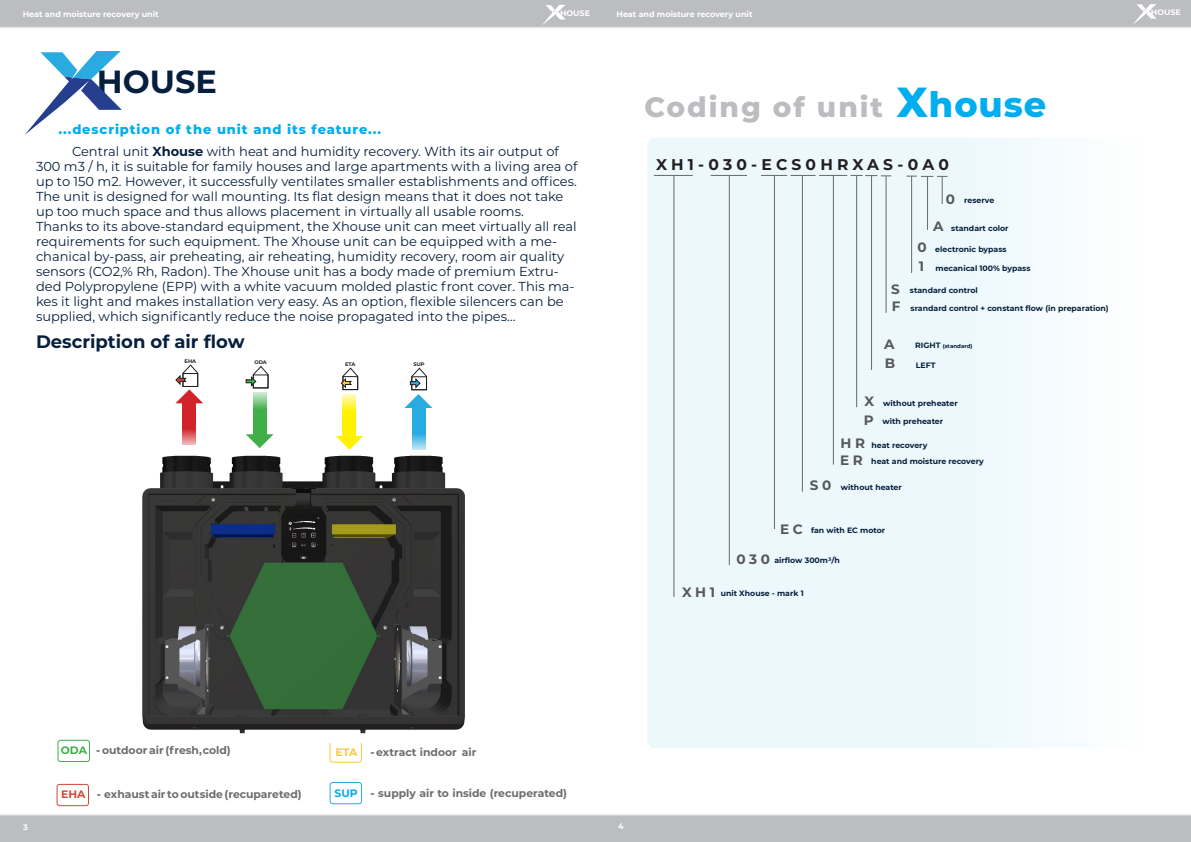
<style>
.page{position:relative;width:1191px;height:842px;background:#fff}
.page>*{position:absolute;margin:0;border:0;box-sizing:border-box;transform-origin:0 0}
.t1{font:700 32px "Montserrat";color:#061f3d}
.t2{font:800 28px "Montserrat";letter-spacing:.07em;color:#bcbdc0}
.t3{font:700 18px "Montserrat";color:#061f3d}
.t4{font:700 15.5px "Montserrat";letter-spacing:.265em;color:#231f20}
.t5{font:700 13.6px "Montserrat";letter-spacing:.255em;color:#57585a}
.t6{font:13px/15px "Montserrat";color:#061f3d}
.t7{font:800 13px "Montserrat";letter-spacing:.07em;color:#00aeef}
.t8{font:700 10.8px "Montserrat";color:#6c6d70}
.t9{font:700 8px "Montserrat";color:#fff}
.t10{font:700 7.8px "Montserrat";color:#061f3d}
.t11{font:700 5.5px "Montserrat";color:#061f3d}
.t12{font:700 5.2px "Montserrat";color:#231f20}
.s1{font-weight:700}
.s2{font-size:42px;color:#00aeef}
.s3{font-size:35px;color:#00aeef}
.s4{font-size:7.8px}
.s5{color:#40ae49}
.s6{color:#57585a}
.s7{color:#d24933}
.s8{color:#fec83d}
.s9{color:#00aeef}
</style>
<div class="page">
<div style="left:0;top:814px;width:1191px;height:28px;background:#bcbdc0"></div>
<svg style="left:25px;top:51px;width:97px;height:84px"></svg>
<div style="left:58px;top:740px;width:32px;height:22px;border:1px solid #40ae49;border-radius:3px"></div>
<div style="left:330px;top:782px;width:32px;height:22px;border:1px solid #29abe2;border-radius:3px"></div>
<div style="left:330px;top:741px;width:32px;height:21px;border:1px solid #fec83d;border-radius:3px"></div>
<div style="left:57px;top:784px;width:32px;height:22px;border:1px solid #d24933;border-radius:3px"></div>
<div style="left:647px;top:138px;width:495px;height:610px;background:linear-gradient(to right,#e9f6fc,#f7fcfe);border-radius:9px"></div>
<hr style="left:710px;top:175px;width:37px;height:1px;background:#6f7073">
<hr style="left:654px;top:175px;width:39px;height:1px;background:#6f7073">
<svg style="left:906px;top:176px;width:41px;height:28px"></svg>
<hr style="left:927px;top:176px;width:1px;height:54px;background:#6f7073">
<hr style="left:911px;top:176px;width:1px;height:97px;background:#6f7073">
<hr style="left:885px;top:176px;width:1px;height:137px;background:#6f7073">
<hr style="left:871px;top:175px;width:1px;height:195px;background:#6f7073">
<hr style="left:856px;top:176px;width:1px;height:231px;background:#6f7073">
<hr style="left:833px;top:176px;width:1px;height:289px;background:#6f7073">
<hr style="left:802px;top:176px;width:1px;height:316px;background:#6f7073">
<hr style="left:774px;top:176px;width:1px;height:353px;background:#6f7073">
<hr style="left:729px;top:176px;width:1px;height:389px;background:#6f7073">
<hr style="left:673px;top:175px;width:1px;height:422px;background:#6f7073">
<svg style="left:761px;top:175px;width:130px;height:1px"></svg>
<div style="left:0;top:0;width:1191px;height:29px;background:#bcbdc0"></div>
<svg style="left:542px;top:5px;width:24px;height:20px"></svg>
<img style="left:142px;top:444px;width:323px;height:298px">
<svg style="left:412px;top:408px;width:13px;height:42px"></svg>
<svg style="left:182px;top:403px;width:14px;height:42px"></svg>
<svg style="left:253px;top:392px;width:13px;height:42px"></svg>
<svg style="left:246px;top:434px;width:27px;height:14px"></svg>
<svg style="left:342px;top:394px;width:14px;height:42px"></svg>
<svg style="left:335px;top:436px;width:28px;height:14px"></svg>
<svg style="left:404px;top:367px;width:28px;height:41px"></svg>
<svg style="left:245px;top:366px;width:24px;height:23px"></svg>
<svg style="left:175px;top:364px;width:28px;height:39px"></svg>
<svg style="left:340px;top:367px;width:18px;height:23px"></svg>
<svg style="left:1133px;top:4px;width:23px;height:20px"></svg>
<p class="t9" style="left:23px;top:8px;width:137px">Heat and moisture recovery unit</p>
<p class="t9" style="left:560px;top:8px;width:31px">HOUSE</p>
<p class="t9" style="left:616px;top:9px;width:137px">Heat and moisture recovery unit</p>
<p class="t1" style="left:97px;top:59px;width:121px">HOUSE</p>
<p class="t7" style="left:59px;top:120px;width:324px">...description of the unit and its feature...</p>
<p class="t6" style="left:36px;top:143px;width:543px;text-indent:36px">Central unit <span class="s1">Xhouse</span> with heat and humidity recovery. With its air output of 300 m3 / h, it is suitable for family houses and large apartments with a living area of up to 150 m2. However, it successfully ventilates smaller establishments and offices.<br>The unit is designed for wall mounting. Its flat design means that it does not take up too much space and thus allows placement in virtually all usable rooms.<br>Thanks to its above-standard equipment, the Xhouse unit can meet virtually all real requirements for such equipment. The Xhouse unit can be equipped with a me&shy;chanical by-pass, air preheating, air reheating, humidity recovery, room air quality sensors (CO2,% Rh, Radon). The Xhouse unit has a body made of premium Extru&shy;ded Polypropylene (EPP) with a white vacuum molded plastic front cover. This ma&shy;kes it light and makes installation very easy. As an option, flexible silencers can be supplied, which significantly reduce the noise propagated into the pipes…</p>
<p class="t3" style="left:36px;top:328px;width:210px">Description of air flow</p>
<p class="t12" style="left:184px;top:357px;width:13px">EHA</p>
<p class="t12" style="left:254px;top:358px;width:14px">ODA</p>
<p class="t12" style="left:413px;top:360px;width:13px">SUP</p>
<p class="t12" style="left:345px;top:360px;width:12px">ETA</p>
<p class="t2" style="left:644px;top:87px;width:403px">Coding of unit <span class="s2">X</span><span class="s3">house</span></p>
<p class="t4" style="left:656px;top:153px;width:294px">XH1-030-ECS0HRXAS-0A0</p>
<p class="t5" style="left:945px;top:189px;width:11px">0</p>
<p class="t10" style="left:964px;top:195px;width:32px">reserve</p>
<p class="t5" style="left:933px;top:216px;width:12px">A</p>
<p class="t10" style="left:951px;top:222px;width:59px">standart color</p>
<p class="t5" style="left:917px;top:238px;width:11px">0</p>
<p class="t10" style="left:935px;top:243px;width:73px">electronic bypass</p>
<p class="t5" style="left:891px;top:279px;width:10px">S</p>
<p class="t10" style="left:910px;top:285px;width:69px">standard control</p>
<p class="t5" style="left:891px;top:296px;width:10px">F</p>
<p class="t10" style="left:910px;top:302px;width:200px">srandard control + constant flow (in preparation)</p>
<p class="t5" style="left:884px;top:334px;width:12px">A</p>
<p class="t11" style="left:915px;top:342px;width:59px"><span class="s4">RIGHT</span> (standard)</p>
<p class="t5" style="left:884px;top:354px;width:12px">B</p>
<p class="t10" style="left:915px;top:359px;width:21px">LEFT</p>
<p class="t5" style="left:864px;top:392px;width:11px">X</p>
<p class="t10" style="left:883px;top:398px;width:76px">without preheater</p>
<p class="t5" style="left:840px;top:434px;width:26px">H R</p>
<p class="t10" style="left:871px;top:439px;width:57px">heat recovery</p>
<p class="t5" style="left:840px;top:450px;width:24px">E R</p>
<p class="t10" style="left:871px;top:456px;width:114px">heat and moisture recovery</p>
<p class="t5" style="left:810px;top:476px;width:23px">S 0</p>
<p class="t10" style="left:841px;top:481px;width:62px">without heater</p>
<p class="t5" style="left:780px;top:519px;width:24px">E C</p>
<p class="t10" style="left:811px;top:525px;width:75px">fan with EC motor</p>
<p class="t5" style="left:736px;top:549px;width:35px">030</p>
<p class="t10" style="left:774px;top:555px;width:67px">airflow 300m3/h</p>
<p class="t5" style="left:682px;top:582px;width:34px">XH1</p>
<p class="t10" style="left:720px;top:588px;width:85px">unit Xhouse - mark 1</p>
<p class="t5" style="left:918px;top:256px;width:7px">1</p>
<p class="t10" style="left:935px;top:262px;width:96px">mecanical 100% bypass</p>
<p class="t5" style="left:863px;top:410px;width:11px">P</p>
<p class="t10" style="left:882px;top:416px;width:62px">with preheater</p>
<p class="t9" style="left:1151px;top:7px;width:31px">HOUSE</p>
<p class="t8" style="left:61px;top:743px;width:171px"><span class="s5">ODA</span> <span class="s6">-</span> outdoor air (fresh, cold)</p>
<p class="t8" style="left:61px;top:786px;width:242px"><span class="s7">EHA</span> <span class="s6">-</span> exhaust air to outside (recupareted)</p>
<p class="t8" style="left:335px;top:744px;width:142px"><span class="s8">ETA</span> <span class="s6">-</span> extract indoor air</p>
<p class="t8" style="left:334px;top:785px;width:234px"><span class="s9">SUP</span> <span class="s6">-</span> supply air to inside (recuperated)</p>
<p class="t9" style="left:23px;top:821px;width:5px">3</p>
<p class="t9" style="left:618px;top:820px;width:7px">4</p>
</div>
